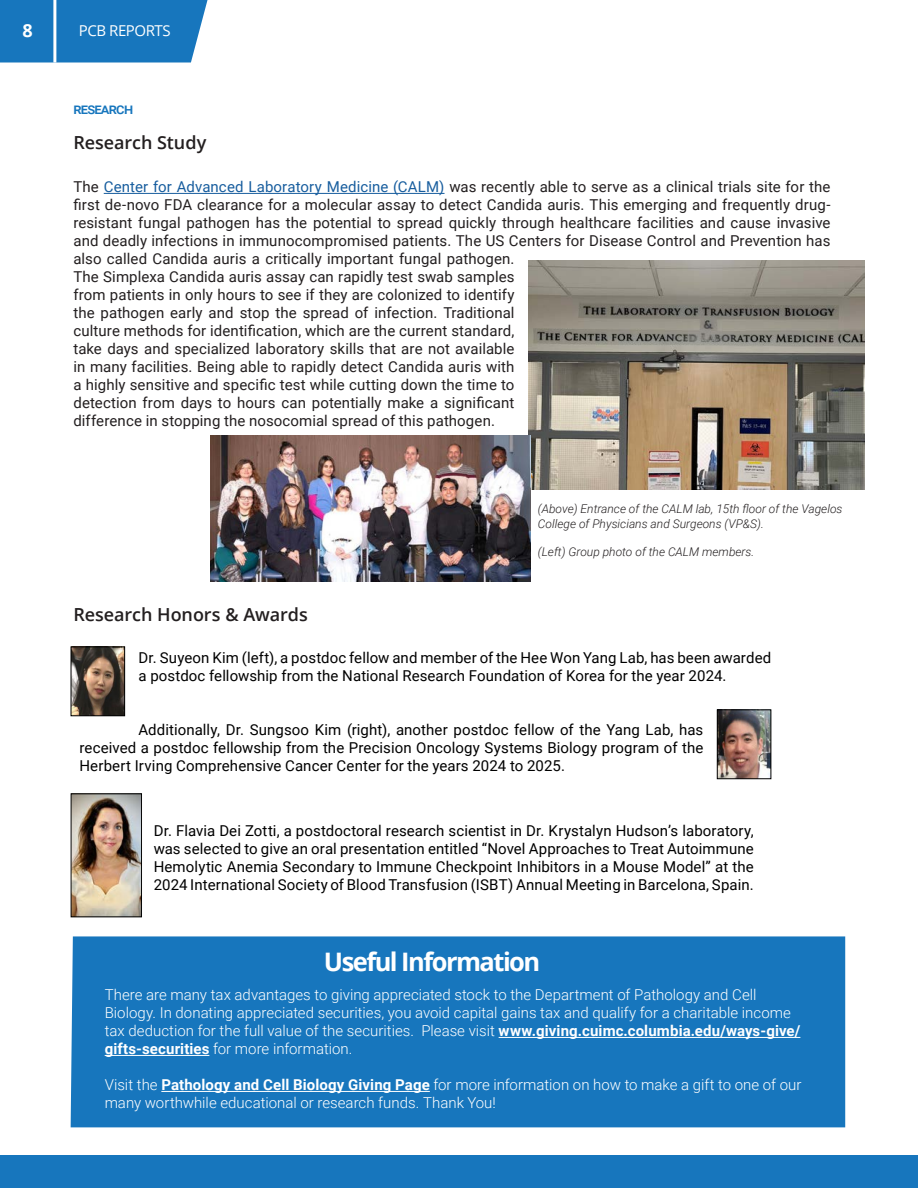
<style>
.page{position:relative;width:918px;height:1188px;background:#fff}
.page>*{position:absolute;margin:0;border:0;box-sizing:border-box;transform-origin:0 0}
.Main_Title{font:700 25.5px "Open Sans";letter-spacing:-.06em;color:#fff}
.Intro_to_paragraph{font:600 18px "Open Sans";letter-spacing:-.005em;color:#231f20}
.t1{font:700 18px "Open Sans";color:#fff}
.t2{font:15px/18px "Roboto";letter-spacing:.005em;color:#231f20}
.t3{font:15px/18px "Roboto";letter-spacing:.005em;color:#000;text-align:justify}
.t4{font:300 15px/18px "Roboto";color:#fff}
.t5{font:15px "Open Sans";letter-spacing:-.03em;color:#fff}
.Title_Place_Here{font:500 15px "Roboto";color:#1776bd}
.Byline_with_Bio{font:italic 300 12px/14.4px "Roboto";color:#231f20}
.s1{color:#175d9e}
.s2{font-weight:700}
</style>
<div class="page">
<div style="left:0;top:0;width:208px;height:63px;background:#1776bd"></div>
<hr style="left:53px;top:0;width:3px;height:63px;background:#fff">
<div style="left:0;top:1156px;width:918px;height:32px;background:#1776bd"></div>
<hr style="left:104px;top:193px;width:341px;height:1px;background:#175d9e">
<img style="left:528px;top:261px;width:336px;height:228px">
<img style="left:73px;top:795px;width:67px;height:120px">
<div style="left:71px;top:793px;width:71px;height:124px;border:1px solid #000"></div>
<img style="left:73px;top:649px;width:50px;height:65px">
<div style="left:71px;top:647px;width:54px;height:69px;border:1px solid #000"></div>
<img style="left:719px;top:711px;width:50px;height:66px">
<div style="left:717px;top:709px;width:54px;height:70px;border:1px solid #000"></div>
<div style="left:71px;top:936px;width:774px;height:191px;background:#1776bd"></div>
<hr style="left:499px;top:1037px;width:301px;height:1px;background:#fff">
<hr style="left:105px;top:1055px;width:104px;height:1px;background:#fff">
<hr style="left:161px;top:1091px;width:269px;height:1px;background:#fff">
<img style="left:211px;top:436px;width:320px;height:146px">
<p class="t1" style="left:22px;top:18px;width:12px">8</p>
<p class="t5" style="left:79px;top:20px;width:93px">PCB REPORTS</p>
<p class="Title_Place_Here" style="left:73px;top:98px;width:61px">research</p>
<p class="Intro_to_paragraph" style="left:73px;top:130px;width:134px">Research Study</p>
<p class="t2" style="left:73px;top:177px;width:759px">The <span class="s1">Center for Advanced Laboratory Medicine (CALM)</span> was recently able to serve as a clinical trials site for the first de-novo FDA clearance for a molecular assay to detect Candida auris. This emerging and frequently drug&shy;resistant fungal pathogen has the potential to spread quickly through healthcare facilities and cause invasive and deadly infections in immunocompromised patients. The US Centers for Disease Control and Prevention has also called Candida auris a critically important fungal pathogen.<br>The Simplexa Candida auris assay can rapidly test swab samples<br>from patients in only hours to see if they are colonized to identify<br>the pathogen early and stop the spread of infection. Traditional<br>culture methods for identification, which are the current standard,<br>take days and specialized laboratory skills that are not available<br>in many facilities. Being able to rapidly detect Candida auris with<br>a highly sensitive and specific test while cutting down the time to<br>detection from days to hours can potentially make a significant<br>difference in stopping the nosocomial spread of this pathogen.</p>
<p class="Intro_to_paragraph" style="left:73px;top:602px;width:236px">Research Honors &amp; Awards</p>
<p class="Byline_with_Bio" style="left:538px;top:501px;width:306px">(Above) Entrance of the CALM lab, 15th floor of the Vagelos<br>College of Physicians and Surgeons (VP&amp;S).</p>
<p class="Byline_with_Bio" style="left:538px;top:544px;width:218px">(Left) Group photo of the CALM members.</p>
<p class="t3" style="left:139px;top:648px;width:634px">Dr. Suyeon Kim (left), a postdoc fellow and member of the Hee Won Yang Lab, has been awarded a postdoc fellowship from the National Research Foundation of Korea for the year 2024.</p>
<p class="t3" style="left:79px;top:720px;width:625px;text-indent:59px">Additionally, Dr. Sungsoo Kim (right), another postdoc fellow of the Yang Lab, has received a postdoc fellowship from the Precision Oncology Systems Biology program of the Herbert Irving Comprehensive Cancer Center for the years 2024 to 2025.</p>
<p class="t3" style="left:154px;top:821px;width:602px">Dr. Flavia Dei Zotti, a postdoctoral research scientist in Dr. Krystalyn Hudson’s laboratory, was selected to give an oral presentation entitled “Novel Approaches to Treat Autoimmune Hemolytic Anemia Secondary to Immune Checkpoint Inhibitors in a Mouse Model” at the 2024 International Society of Blood Transfusion (ISBT) Annual Meeting in Barcelona, Spain.</p>
<p class="Main_Title" style="left:324px;top:944px;width:218px">Useful Information</p>
<p class="t4" style="left:105px;top:985px;width:697px">There are many tax advantages to giving appreciated stock to the Department of Pathology and Cell Biology. In donating appreciated securities, you avoid capital gains tax and qualify for a charitable income tax deduction for the full value of the securities. Please visit <span class="s2">www.giving.cuimc.columbia.edu/ways-give/ gifts-securities</span> for more information.</p>
<p class="t4" style="left:105px;top:1075px;width:698px">Visit the <span class="s2">Pathology and Cell Biology Giving Page</span> for more information on how to make a gift to one of our many worthwhile educational or research funds. Thank You!</p>
</div>
